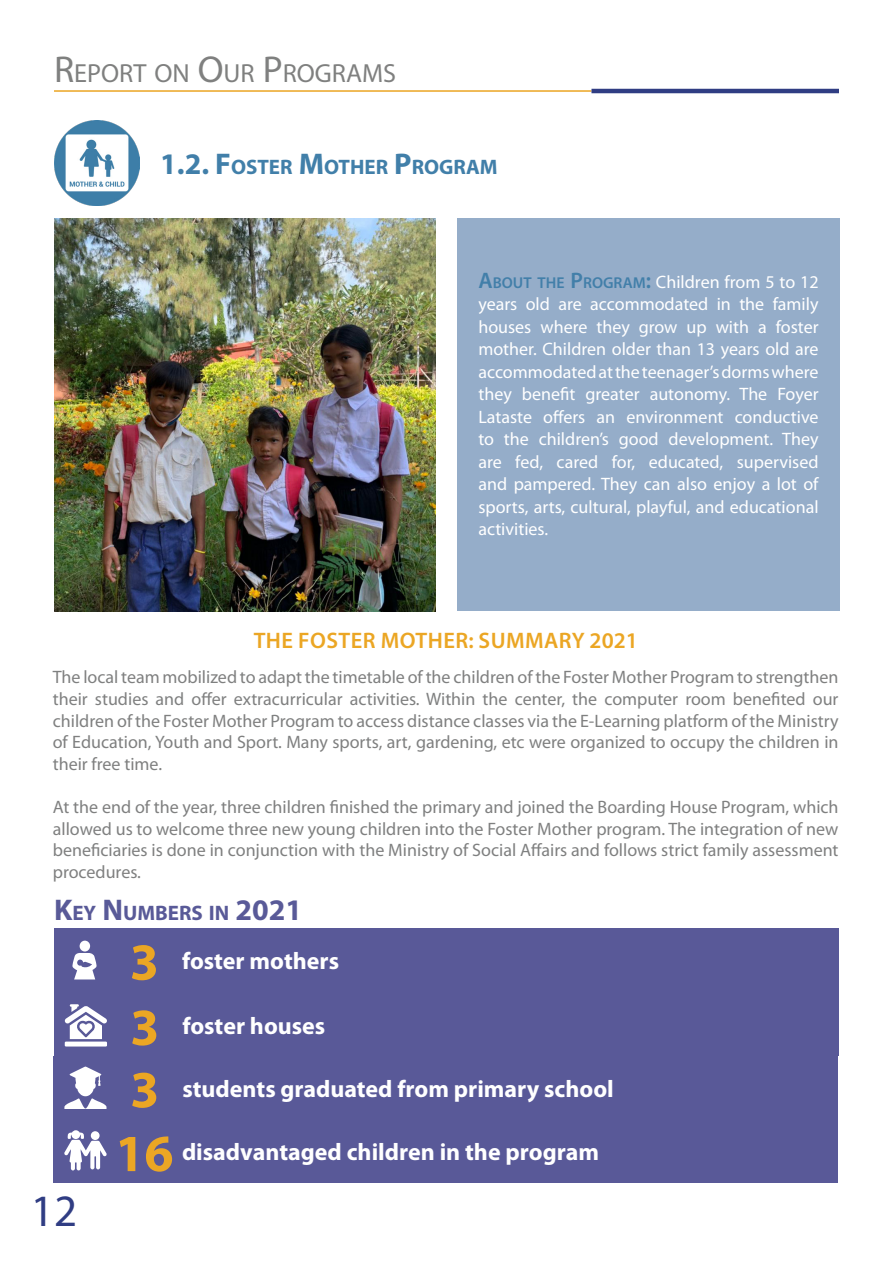
<style>
.page{position:relative;width:893px;height:1263px;background:#fff}
.page>*{position:absolute;margin:0;border:0;box-sizing:border-box;transform-origin:0 0}
.t1{font:45px "Myriad Pro";color:#303d83}
.t2{font:26.25px "Myriad Pro";color:#7f807f}
.t3{font:700 24px "Myriad Pro";color:#fff}
.t4{font:600 22.5px "Myriad Pro";letter-spacing:.02em;color:#eba624}
.t5{font:700 21px "Myriad Pro";color:#417fa9}
.t6{font:700 21px "Myriad Pro";color:#595a98}
.t7{font:18px/21.6px "Myriad Pro";color:#7f8080;text-align:justify}
.t8{font:18px/22.5px "Myriad Pro";color:#fff;text-align:justify}
.s1{font-size:37.5px}
.s2{font-size:30px}
.s3{font-weight:600;font-size:22.5px;color:#427fa9}
.s4{font-weight:600;font-size:15.75px;color:#427fa9}
.s5{font-size:52.5px;color:#eba624}
</style>
<div class="page">
<img style="left:54px;top:121px;width:85px;height:85px">
<hr style="left:54px;top:90px;width:537px;height:2px;background:#eba523">
<hr style="left:591px;top:89px;width:248px;height:4px;background:#303d83">
<div style="left:457px;top:218px;width:383px;height:393px;background:#95adc9"></div>
<img style="left:54px;top:218px;width:382px;height:393px">
<div style="left:54px;top:928px;width:785px;height:64px;background:#595998"></div>
<div style="left:80px;top:941px;width:10px;height:10px;background:#fff;border-radius:50%"></div>
<svg style="left:72px;top:953px;width:25px;height:26px"></svg>
<div style="left:54px;top:992px;width:785px;height:64px;background:#595998"></div>
<div style="left:65px;top:1041px;width:42px;height:5px;background:#fff"></div>
<svg style="left:65px;top:1004px;width:42px;height:35px"></svg>
<div style="left:54px;top:1119px;width:784px;height:64px;background:#595998"></div>
<svg style="left:64px;top:1130px;width:43px;height:40px"></svg>
<div style="left:54px;top:1056px;width:784px;height:63px;background:#595998"></div>
<svg style="left:64px;top:1066px;width:43px;height:43px"></svg>
<h2 class="t2" style="left:54px;top:57px;width:341px"><span class="s1">R</span>EPORT ON <span class="s1">O</span>UR <span class="s1">P</span>ROGRAMS</h2>
<p class="t5" style="left:160px;top:154px;width:339px"><span class="s2">1.2. F</span>OSTER <span class="s2">M</span>OTHER <span class="s2">P</span>ROGRAM</p>
<p class="t8" style="left:478px;top:270px;width:342px"><span class="s3">A</span><span class="s4">BOUT THE</span> <span class="s3">P</span><span class="s4">ROGRAM</span><span class="s3">:</span> Children from 5 to 12 years old are accommodated in the family houses where they grow up with a foster mother. Children older than 13 years old are accommodated at the teenager’s dorms where they benefit greater autonomy. The Foyer Lataste offers an environment conductive to the children’s good development. They are fed, cared for, educated, supervised and pampered. They can also enjoy a lot of sports, arts, cultural, playful, and educational activities.</p>
<p class="t4" style="left:254px;top:626px;width:386px">THE FOSTER MOTHER: SUMMARY 2021</p>
<p class="t7" style="left:53px;top:666px;width:787px">The local team mobilized to adapt the timetable of the children of the Foster Mother Program to strengthen their studies and offer extracurricular activities. Within the center, the computer room benefited our children of the Foster Mother Program to access distance classes via the E-Learning platform of the Ministry of Education, Youth and Sport. Many sports, art, gardening, etc were organized to occupy the children in their free time.</p>
<p class="t7" style="left:53px;top:796px;width:787px">At the end of the year, three children finished the primary and joined the Boarding House Program, which allowed us to welcome three new young children into the Foster Mother program. The integration of new beneficiaries is done in conjunction with the Ministry of Social Affairs and follows strict family assessment procedures.</p>
<p class="t6" style="left:54px;top:899px;width:250px"><span class="s2">K</span>EY <span class="s2">N</span> UMBERS IN <span class="s2">2021</span></p>
<h3 class="t3" style="left:130px;top:945px;width:211px"><span class="s5">3</span> foster mothers</h3>
<h3 class="t3" style="left:130px;top:1010px;width:197px"><span class="s5">3</span> foster houses</h3>
<h3 class="t3" style="left:130px;top:1073px;width:485px"><span class="s5">3</span> students graduated from primary school</h3>
<h1 class="t1" style="left:31px;top:1183px;width:48px">12</h1>
<h3 class="t3" style="left:115px;top:1137px;width:485px"><span class="s5">16</span> disadvantaged children in the program</h3>
</div>
